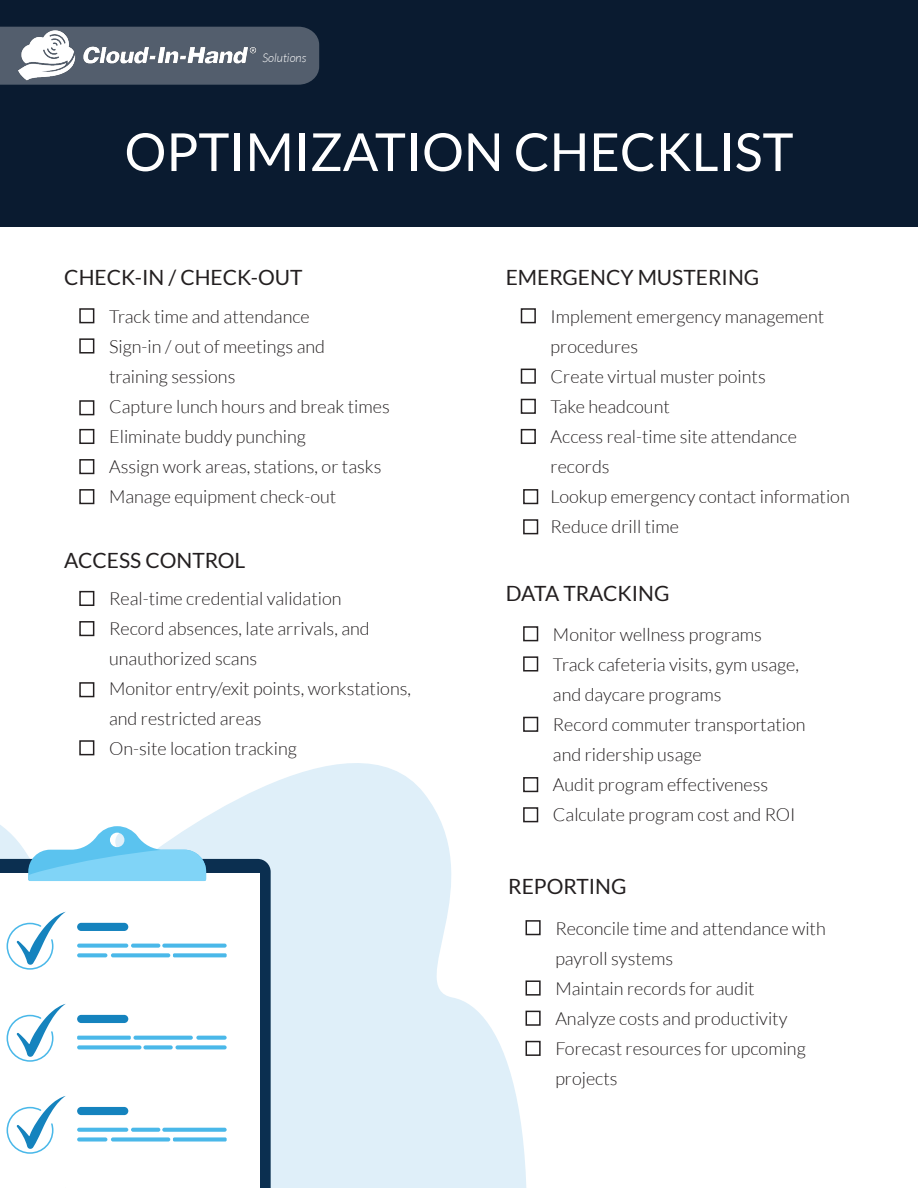
<style>
.page{position:relative;width:918px;height:1188px;background:#fff}
.page>*{position:absolute;margin:0;border:0;box-sizing:border-box;transform-origin:0 0}
.t1{font:52.5px "Lato";color:#fff}
.t2{font:21px "Lato";color:#231f20}
.t3{font:300 18px/30px "Lato";color:#231f20}
.t4{font:italic 300 12px "Lato";color:#fff}
</style>
<div class="page">
<svg style="left:0;top:716px;width:541px;height:472px;fill:#dfeff9"></svg>
<svg style="left:0;top:859px;width:271px;height:329px;background:#20415f"></svg>
<div style="left:0;top:873px;width:259px;height:315px;background:#fff"></div>
<svg style="left:28px;top:826px;width:178px;height:55px"></svg>
<svg style="left:6px;top:912px;width:60px;height:58px"></svg>
<div style="left:77px;top:923px;width:51px;height:8px;background:#1583be;border-radius:4px"></div>
<svg style="left:77px;top:944px;width:51px;height:4px"></svg>
<svg style="left:77px;top:953px;width:30px;height:4px"></svg>
<svg style="left:111px;top:953px;width:59px;height:4px"></svg>
<svg style="left:173px;top:953px;width:54px;height:4px"></svg>
<svg style="left:131px;top:944px;width:29px;height:4px"></svg>
<svg style="left:162px;top:944px;width:65px;height:4px"></svg>
<svg style="left:6px;top:1004px;width:60px;height:58px"></svg>
<div style="left:77px;top:1015px;width:51px;height:8px;background:#1583be;border-radius:4px"></div>
<svg style="left:175px;top:1045px;width:52px;height:4px"></svg>
<svg style="left:196px;top:1036px;width:31px;height:4px"></svg>
<svg style="left:133px;top:1036px;width:60px;height:4px"></svg>
<svg style="left:77px;top:1036px;width:54px;height:4px"></svg>
<svg style="left:143px;top:1045px;width:30px;height:4px"></svg>
<svg style="left:77px;top:1045px;width:64px;height:4px"></svg>
<svg style="left:6px;top:1096px;width:60px;height:58px"></svg>
<div style="left:77px;top:1107px;width:51px;height:8px;background:#1583be;border-radius:4px"></div>
<svg style="left:77px;top:1128px;width:51px;height:4px"></svg>
<div style="left:77px;top:1137px;width:30px;height:5px;background:#4ab8e9;border-radius:2px"></div>
<div style="left:111px;top:1137px;width:59px;height:5px;background:#4ab8e9;border-radius:2px"></div>
<div style="left:173px;top:1137px;width:54px;height:5px;background:#4ab8e9"></div>
<svg style="left:131px;top:1128px;width:29px;height:4px"></svg>
<svg style="left:162px;top:1128px;width:65px;height:4px"></svg>
<div style="left:0;top:0;width:918px;height:227px;background:#0a1b30"></div>
<div style="left:0;top:27px;width:319px;height:58px;background:#535e6d"></div>
<img style="left:11px;top:27px;width:252px;height:58px">
<div style="left:79px;top:308px;width:15px;height:15px;border:2px solid #231f20"></div>
<div style="left:79px;top:591px;width:15px;height:15px;border:2px solid #231f20"></div>
<div style="left:523px;top:626px;width:15px;height:15px;border:2px solid #231f20"></div>
<div style="left:523px;top:777px;width:15px;height:15px;border:2px solid #231f20"></div>
<div style="left:526px;top:920px;width:15px;height:15px;border:2px solid #231f20"></div>
<div style="left:79px;top:338px;width:15px;height:16px;border:2px solid #231f20"></div>
<div style="left:79px;top:621px;width:15px;height:15px;border:2px solid #231f20"></div>
<div style="left:523px;top:656px;width:15px;height:16px;border:2px solid #231f20"></div>
<div style="left:523px;top:807px;width:15px;height:15px;border:2px solid #231f20"></div>
<div style="left:79px;top:400px;width:15px;height:15px;border:2px solid #231f20"></div>
<div style="left:79px;top:682px;width:15px;height:15px;border:2px solid #231f20"></div>
<div style="left:526px;top:980px;width:15px;height:16px;border:2px solid #231f20"></div>
<div style="left:79px;top:429px;width:15px;height:15px;border:2px solid #231f20"></div>
<div style="left:523px;top:717px;width:15px;height:15px;border:2px solid #231f20"></div>
<div style="left:526px;top:1011px;width:15px;height:15px;border:2px solid #231f20"></div>
<div style="left:79px;top:459px;width:15px;height:15px;border:2px solid #231f20"></div>
<div style="left:79px;top:489px;width:15px;height:15px;border:2px solid #231f20"></div>
<div style="left:79px;top:740px;width:15px;height:15px;border:2px solid #231f20"></div>
<div style="left:526px;top:1041px;width:15px;height:15px;border:2px solid #231f20"></div>
<div style="left:521px;top:308px;width:15px;height:15px;border:2px solid #231f20"></div>
<div style="left:521px;top:369px;width:15px;height:15px;border:2px solid #231f20"></div>
<div style="left:521px;top:399px;width:15px;height:15px;border:2px solid #231f20"></div>
<div style="left:523px;top:489px;width:15px;height:15px;border:2px solid #231f20"></div>
<div style="left:521px;top:429px;width:15px;height:15px;border:2px solid #231f20"></div>
<div style="left:523px;top:519px;width:15px;height:15px;border:2px solid #231f20"></div>
<p class="t4" style="left:262px;top:51px;width:45px">Solutions</p>
<p class="t1" style="left:124px;top:123px;width:671px">OPTIMIZATION CHECKLIST</p>
<p class="t2" style="left:64px;top:265px;width:240px">CHECK-IN / CHECK-OUT</p>
<p class="t3" style="left:109px;top:301px;width:202px">Track time and attendance</p>
<p class="t3" style="left:109px;top:331px;width:217px">Sign-in / out of meetings and training sessions</p>
<p class="t3" style="left:109px;top:391px;width:282px">Capture lunch hours and break times</p>
<p class="t3" style="left:109px;top:421px;width:198px">Eliminate buddy punching</p>
<p class="t3" style="left:109px;top:451px;width:274px">Assign work areas, stations, or tasks</p>
<p class="t3" style="left:109px;top:481px;width:229px">Manage equipment check-out</p>
<p class="t2" style="left:64px;top:549px;width:183px">ACCESS CONTROL</p>
<p class="t3" style="left:109px;top:584px;width:234px">Real-time credential validation</p>
<p class="t3" style="left:109px;top:614px;width:262px">Record absences, late arrivals, and unauthorized scans</p>
<p class="t3" style="left:109px;top:674px;width:303px">Monitor entry/exit points, workstations,</p>
<p class="t3" style="left:109px;top:704px;width:154px">and restricted areas</p>
<p class="t3" style="left:109px;top:734px;width:189px">On-site location tracking</p>
<p class="t2" style="left:506px;top:265px;width:255px">EMERGENCY MUSTERING</p>
<p class="t3" style="left:551px;top:301px;width:275px">Implement emergency management</p>
<p class="t3" style="left:551px;top:331px;width:89px">procedures</p>
<p class="t3" style="left:551px;top:361px;width:217px">Create virtual muster points</p>
<p class="t3" style="left:551px;top:391px;width:121px">Take headcount</p>
<p class="t3" style="left:551px;top:421px;width:248px">Access real-time site attendance records</p>
<p class="t3" style="left:551px;top:481px;width:301px">Lookup emergency contact information</p>
<p class="t3" style="left:551px;top:511px;width:130px">Reduce drill time</p>
<p class="t2" style="left:506px;top:581px;width:165px">DATA TRACKING</p>
<p class="t3" style="left:553px;top:619px;width:210px">Monitor wellness programs</p>
<p class="t3" style="left:553px;top:649px;width:248px">Track cafeteria visits, gym usage, and daycare programs</p>
<p class="t3" style="left:553px;top:709px;width:254px">Record commuter transportation and ridership usage</p>
<p class="t3" style="left:553px;top:769px;width:217px">Audit program effectiveness</p>
<p class="t3" style="left:553px;top:799px;width:244px">Calculate program cost and ROI</p>
<p class="t2" style="left:508px;top:875px;width:120px">REPORTING</p>
<p class="t3" style="left:555px;top:913px;width:272px">Reconcile time and attendance with payroll systems</p>
<p class="t3" style="left:555px;top:973px;width:201px">Maintain records for audit</p>
<p class="t3" style="left:555px;top:1003px;width:234px">Analyze costs and productivity</p>
<p class="t3" style="left:555px;top:1033px;width:252px">Forecast resources for upcoming</p>
<p class="t3" style="left:555px;top:1063px;width:64px">projects</p>
</div>
